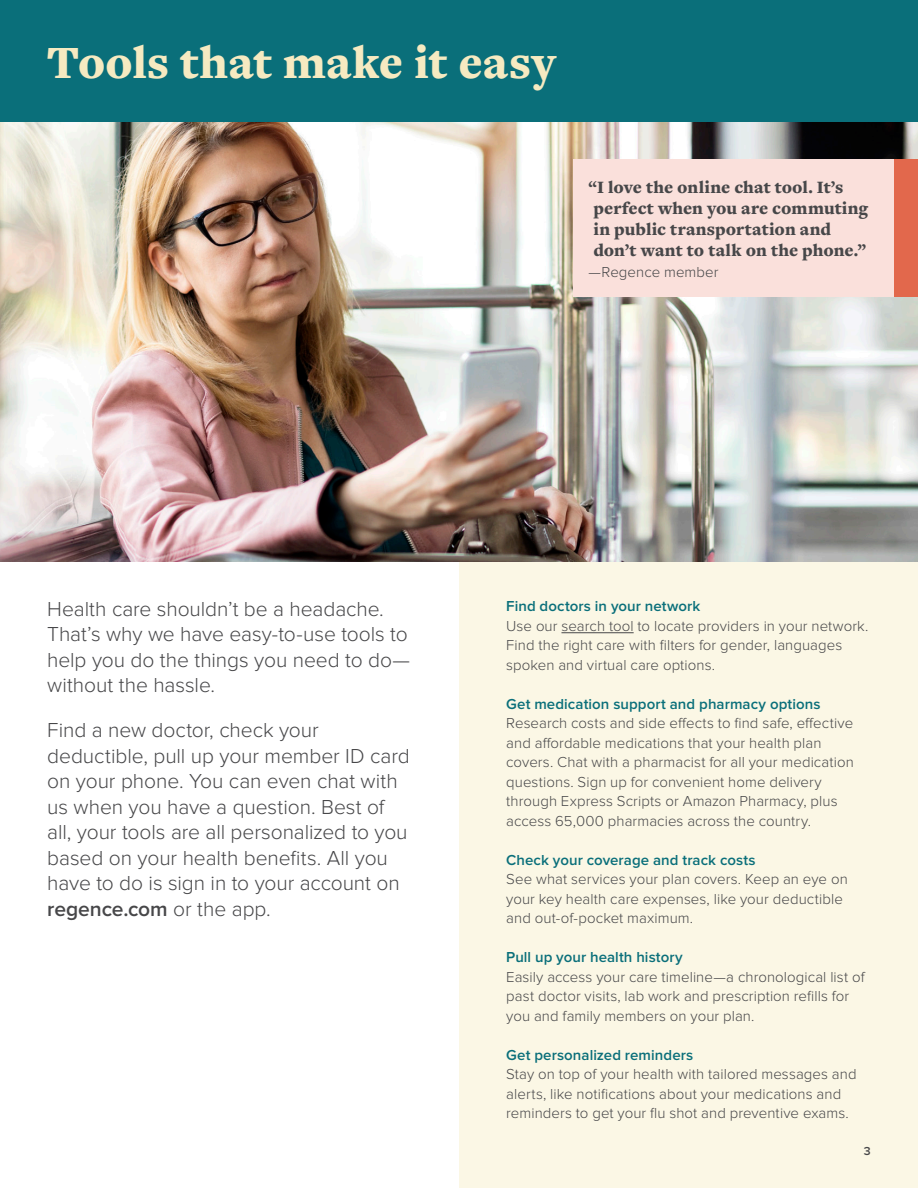
<style>
.page{position:relative;width:918px;height:1188px;background:#fff}
.page>*{position:absolute;margin:0;border:0;box-sizing:border-box;transform-origin:0 0}
.Page_Header_32pt_Fre{font:900 48px "Freight Text Pro";color:#f6eac1}
.Intro_14pt{font:300 21px/25.5px "Proxima Nova";letter-spacing:-.005em;color:#474749}
.Paragraph_Header_Cal{font:900 18px/21px "Freight Text Pro";color:#474749}
.Text_Light_10pt{font:300 15px/19.5px "Proxima Nova";letter-spacing:.005em;color:#474749}
.Text_Semibold_10pt{font:600 15px "Proxima Nova";letter-spacing:.005em;color:#0a6f7a}
.Paragraph_Header_Cal-2{font:300 15px "Proxima Nova";letter-spacing:.005em;color:#474749}
.t1{font:600 12px "Proxima Nova";color:#474749}
.s1{font-weight:600}
</style>
<div class="page">
<div style="left:459px;top:562px;width:459px;height:626px;background:#fbf7e5"></div>
<img style="left:0;top:122px;width:918px;height:440px">
<div style="left:0;top:0;width:918px;height:122px;background:#0a6f7a"></div>
<div style="left:573px;top:160px;width:345px;height:137px;background:#fae0db"></div>
<div style="left:894px;top:160px;width:24px;height:137px;background:#e2684c"></div>
<hr style="left:561px;top:632px;width:73px;height:1px;background:#474749">
<p class="Page_Header_32pt_Fre" style="left:47px;top:30px;width:510px">Tools that make it easy</p>
<p class="Paragraph_Header_Cal" style="left:588px;top:176px;width:281px">“I love the online chat tool. It’s perfect when you are commuting in public transportation and don’t want to talk on the phone.”</p>
<p class="Paragraph_Header_Cal-2" style="left:588px;top:263px;width:132px">—Regence member</p>
<p class="Intro_14pt" style="left:47px;top:597px;width:364px">Health care shouldn’t be a headache.<br>That’s why we have easy-to-use tools to help you do the things you need to do— without the hassle.</p>
<p class="Intro_14pt" style="left:47px;top:718px;width:364px">Find a new doctor, check your deductible, pull up your member ID card on your phone. You can even chat with us when you have a question. Best of all, your tools are all personalized to you based on your health benefits. All you have to do is sign in to your account on <span class="s1">regence.com</span> or the app.</p>
<p class="Text_Semibold_10pt" style="left:506px;top:598px;width:196px">Find doctors in your network</p>
<p class="Text_Light_10pt" style="left:506px;top:616px;width:364px">Use our search tool to locate providers in your network.<br>Find the right care with filters for gender, languages spoken and virtual care options.</p>
<p class="Text_Semibold_10pt" style="left:506px;top:695px;width:316px">Get medication support and pharmacy options</p>
<p class="Text_Light_10pt" style="left:506px;top:714px;width:349px">Research costs and side effects to find safe, effective and affordable medications that your health plan covers. Chat with a pharmacist for all your medication questions. Sign up for convenient home delivery through Express Scripts or Amazon Pharmacy, plus access 65,000 pharmacies across the country.</p>
<p class="Text_Semibold_10pt" style="left:506px;top:851px;width:251px">Check your coverage and track costs</p>
<p class="Text_Light_10pt" style="left:506px;top:870px;width:343px">See what services your plan covers. Keep an eye on your key health care expenses, like your deductible and out-of-pocket maximum.</p>
<p class="Text_Semibold_10pt" style="left:506px;top:949px;width:178px">Pull up your health history</p>
<p class="Text_Light_10pt" style="left:506px;top:967px;width:360px">Easily access your care timeline—a chronological list of past doctor visits, lab work and prescription refills for you and family members on your plan.</p>
<p class="Text_Semibold_10pt" style="left:506px;top:1046px;width:189px">Get personalized reminders</p>
<p class="Text_Light_10pt" style="left:506px;top:1065px;width:352px">Stay on top of your health with tailored messages and alerts, like notifications about your medications and reminders to get your flu shot and preventive exams.</p>
<p class="t1" style="left:864px;top:1145px;width:8px">3</p>
</div>
